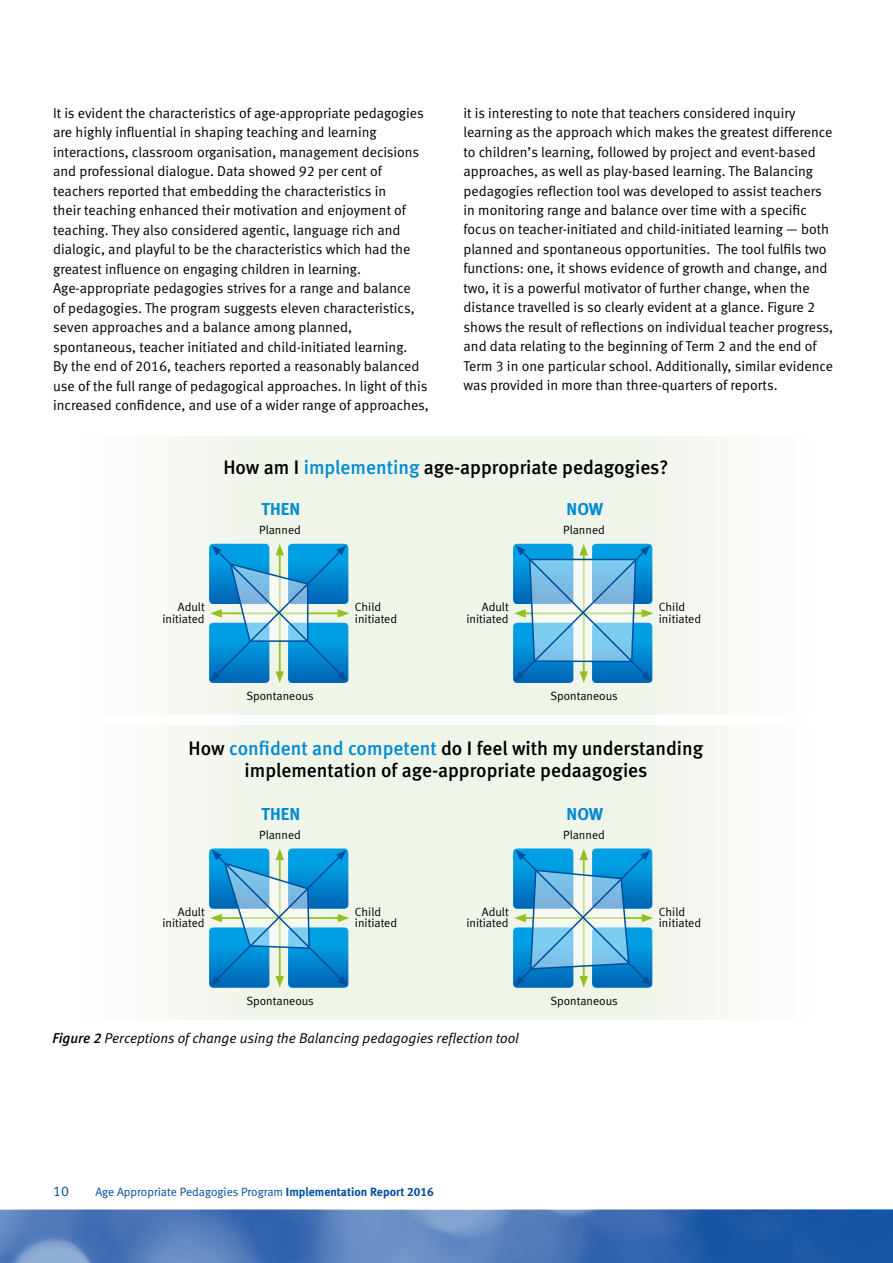
<style>
.page{position:relative;width:893px;height:1263px;background:#fff}
.page>*{position:absolute;margin:0;border:0;box-sizing:border-box;transform-origin:0 0}
.t1{font:19.5px/22.5px "Meta Medium LF";color:#000;text-align:center}
.t2{font:17.25px "Meta Bold LF";color:#008bd2}
.t3{font:14.25px/19.5px "Meta Normal LF";color:#000}
.t4{font:italic 14.25px "Meta Normal LF";color:#000}
.t5{font:14.25px "Meta Normal LF";color:#004e9e}
.t6{font:12px/11.6px "Meta Normal LF";color:#000}
.t7{font:12px "Meta Normal LF";color:#004e9e}
.s1{color:#008bd2}
.s2{font-family:"Meta Medium LF"}
.s3{font-family:"Meta Bold LF"}
</style>
<div class="page">
<img style="left:0;top:1210px;width:893px;height:53px">
<div style="left:53px;top:436px;width:786px;height:279px;background:#f0f5ea"></div>
<div style="left:47px;top:429px;width:225px;height:290px;background:linear-gradient(to right,#fff,#eef4ea)"></div>
<div style="left:621px;top:429px;width:225px;height:290px;background:#f9fbf6"></div>
<div style="left:53px;top:725px;width:786px;height:295px;background:#f0f5ea"></div>
<div style="left:47px;top:723px;width:225px;height:300px;background:#f9fbf7"></div>
<div style="left:621px;top:723px;width:225px;height:300px;background:#f9fbf6"></div>
<svg style="left:210px;top:544px;width:139px;height:139px"></svg>
<svg style="left:514px;top:544px;width:139px;height:139px"></svg>
<svg style="left:210px;top:848px;width:139px;height:140px"></svg>
<svg style="left:514px;top:848px;width:139px;height:140px"></svg>
<p class="t3" style="left:53px;top:103px;width:377px">It is evident the characteristics of age-appropriate pedagogies are highly influential in shaping teaching and learning interactions, classroom organisation, management decisions and professional dialogue. Data showed 92 per cent of teachers reported that embedding the characteristics in<br>their teaching enhanced their motivation and enjoyment of teaching. They also considered agentic, language rich and dialogic, and playful to be the characteristics which had the greatest influence on engaging children in learning.<br>Age-appropriate pedagogies strives for a range and balance<br>of pedagogies. The program suggests eleven characteristics, seven approaches and a balance among planned, spontaneous, teacher initiated and child-initiated learning.<br>By the end of 2016, teachers reported a reasonably balanced use of the full range of pedagogical approaches. In light of this increased confidence, and use of a wider range of approaches,</p>
<p class="t3" style="left:463px;top:103px;width:371px">it is interesting to note that teachers considered inquiry learning as the approach which makes the greatest difference to children’s learning, followed by project and event-based approaches, as well as play-based learning. The Balancing pedagogies reflection tool was developed to assist teachers in monitoring range and balance over time with a specific focus on teacher-initiated and child-initiated learning — both planned and spontaneous opportunities. The tool fulfils two functions: one, it shows evidence of growth and change, and two, it is a powerful motivator of further change, when the distance travelled is so clearly evident at a glance. Figure 2 shows the result of reflections on individual teacher progress, and data relating to the beginning of Term 2 and the end of Term 3 in one particular school. Additionally, similar evidence was provided in more than three-quarters of reports.</p>
<h1 class="t1" style="left:223px;top:455px;width:447px">How am I <span class="s1">implementing</span> age-appropriate pedagogies?</h1>
<p class="t6" style="left:162px;top:601px;width:44px;text-align:right">Adult initiated</p>
<p class="t2" style="left:262px;top:498px;width:40px">THEN</p>
<p class="t6" style="left:259px;top:524px;width:43px">Planned</p>
<p class="t6" style="left:246px;top:690px;width:69px">Spontaneous</p>
<p class="t6" style="left:355px;top:601px;width:44px">Child initiated</p>
<p class="t6" style="left:466px;top:601px;width:44px;text-align:right">Adult initiated</p>
<p class="t2" style="left:567px;top:498px;width:38px">NOW</p>
<p class="t6" style="left:563px;top:524px;width:43px">Planned</p>
<p class="t6" style="left:550px;top:690px;width:69px">Spontaneous</p>
<p class="t6" style="left:659px;top:601px;width:44px">Child initiated</p>
<h1 class="t1" style="left:189px;top:736px;width:516px">How <span class="s1">confident and competent</span> do I feel with my understanding implementation of age-appropriate pedaagogies</h1>
<p class="t2" style="left:262px;top:803px;width:40px">THEN</p>
<p class="t2" style="left:567px;top:803px;width:38px">NOW</p>
<p class="t6" style="left:259px;top:829px;width:43px">Planned</p>
<p class="t6" style="left:563px;top:829px;width:43px">Planned</p>
<p class="t6" style="left:162px;top:906px;width:44px;text-align:right">Adult initiated</p>
<p class="t6" style="left:355px;top:906px;width:44px">Child initiated</p>
<p class="t6" style="left:466px;top:906px;width:44px;text-align:right">Adult initiated</p>
<p class="t6" style="left:659px;top:906px;width:44px">Child initiated</p>
<p class="t6" style="left:246px;top:995px;width:69px">Spontaneous</p>
<p class="t6" style="left:550px;top:995px;width:69px">Spontaneous</p>
<p class="t4" style="left:53px;top:1029px;width:468px"><span class="s2">Figure 2</span> Perceptions of change using the Balancing pedagogies reflection tool</p>
<p class="t5" style="left:53px;top:1183px;width:17px">10</p>
<p class="t7" style="left:95px;top:1185px;width:340px">Age Appropriate Pedagogies Program <span class="s3">Implementation Report 2016</span></p>
</div>
